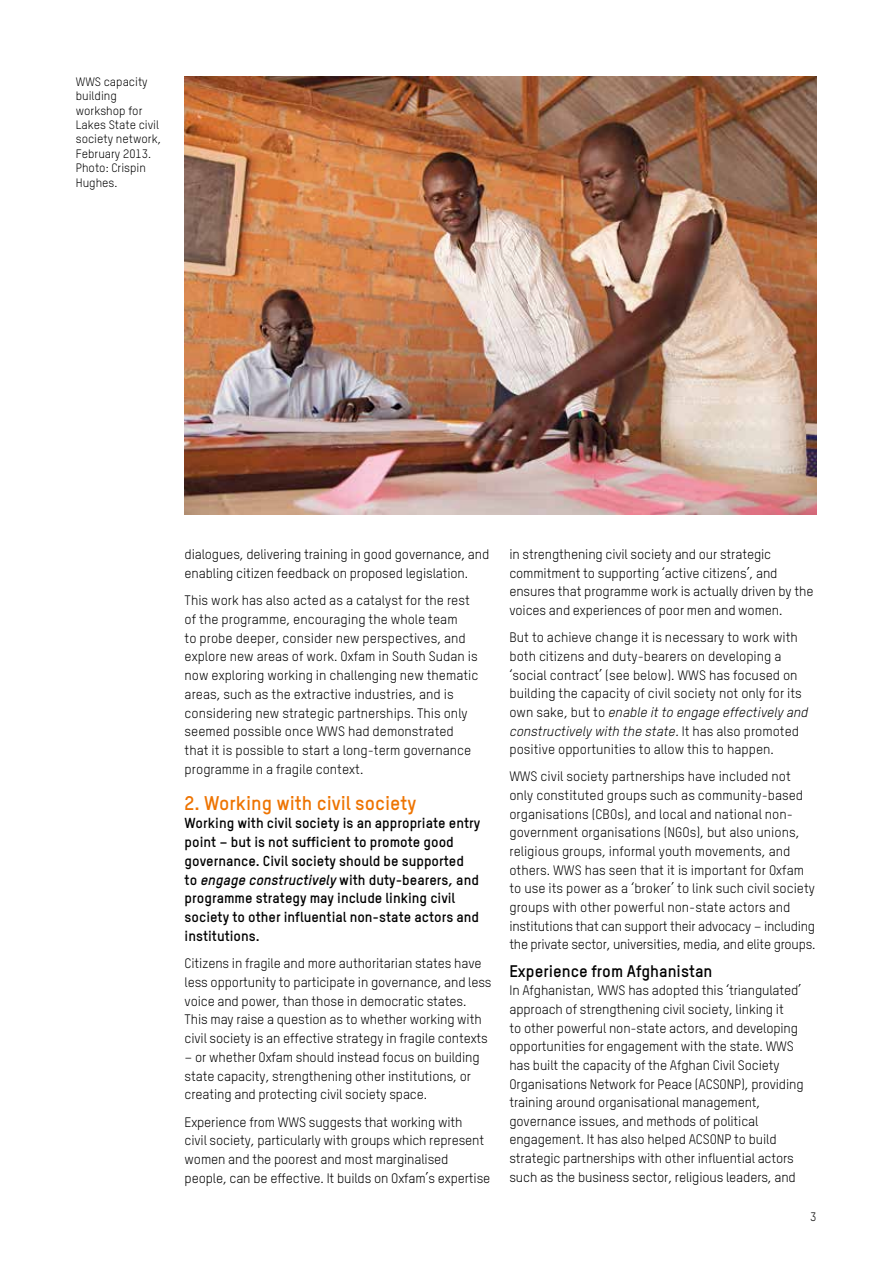
<style>
.page{position:relative;width:893px;height:1263px;background:#fff}
.page>*{position:absolute;margin:0;border:0;box-sizing:border-box;transform-origin:0 0}
.t1{font:700 19.5px "Oxfam TSTARPRO";color:#ee7402}
.t2{font:700 16.5px "Oxfam TSTARPRO";color:#000}
.t3{font:700 14.25px/18.8px "Oxfam TSTARPRO";color:#000}
.t4{font:13.5px/18.6px "Oxfam TSTARPRO";letter-spacing:-.01em;color:#000}
.t5{font:12px/14.4px "Oxfam TSTARPRO";color:#000}
.s1{font-style:italic}
</style>
<div class="page">
<img style="left:185px;top:77px;width:631px;height:437px">
<p class="t5" style="left:76px;top:74px;width:87px">WWS capacity building workshop for<br>Lakes State civil society network,<br>February 2013.<br>Photo: Crispin<br>Hughes.</p>
<p class="t4" style="left:185px;top:545px;width:306px">dialogues, delivering training in good governance, and enabling citizen feedback on proposed legislation.</p>
<p class="t4" style="left:185px;top:591px;width:295px">This work has also acted as a catalyst for the rest of the programme, encouraging the whole team<br>to probe deeper, consider new perspectives, and explore new areas of work. Oxfam in South Sudan is now exploring working in challenging new thematic areas, such as the extractive industries, and is considering new strategic partnerships. This only seemed possible once WWS had demonstrated that it is possible to start a long-term governance programme in a fragile context.</p>
<h1 class="t1" style="left:185px;top:790px;width:233px">2. Working with civil society</h1>
<p class="t3" style="left:185px;top:813px;width:297px">Working with civil society is an appropriate entry point – but is not sufficient to promote good governance. Civil society should be supported to <span class="s1">engage constructively</span> with duty-bearers, and programme strategy may include linking civil society to other influential non-state actors and institutions.</p>
<p class="t4" style="left:185px;top:954px;width:309px">Citizens in fragile and more authoritarian states have less opportunity to participate in governance, and less voice and power, than those in democratic states.<br>This may raise a question as to whether working with civil society is an effective strategy in fragile contexts</p>
<p class="t4" style="left:185px;top:1047px;width:296px">– or whether Oxfam should instead focus on building state capacity, strengthening other institutions, or creating and protecting civil society space.</p>
<p class="t4" style="left:185px;top:1112px;width:307px">Experience from WWS suggests that working with<br>civil society, particularly with groups which represent women and the poorest and most marginalised people, can be effective. It builds on Oxfam’s expertise</p>
<p class="t4" style="left:509px;top:545px;width:306px">in strengthening civil society and our strategic commitment to supporting ‘active citizens’, and ensures that programme work is actually driven by the voices and experiences of poor men and women.</p>
<p class="t4" style="left:509px;top:628px;width:300px">But to achieve change it is necessary to work with both citizens and duty-bearers on developing a ‘social contract’ (see below). WWS has focused on building the capacity of civil society not only for its own sake, but to <span class="s1">enable it to engage effectively and constructively with the state.</span> It has also promoted positive opportunities to allow this to happen.</p>
<p class="t4" style="left:509px;top:767px;width:308px">WWS civil society partnerships have included not only constituted groups such as community-based organisations (CBOs), and local and national non&shy;government organisations (NGOs), but also unions, religious groups, informal youth movements, and others. WWS has seen that it is important for Oxfam to use its power as a ‘broker’ to link such civil society groups with other powerful non-state actors and institutions that can support their advocacy – including the private sector, universities, media, and elite groups.</p>
<p class="t2" style="left:509px;top:960px;width:205px">Experience from Afghanistan</p>
<p class="t4" style="left:509px;top:981px;width:296px">In Afghanistan, WWS has adopted this ‘triangulated’ approach of strengthening civil society, linking it<br>to other powerful non-state actors, and developing opportunities for engagement with the state. WWS has built the capacity of the Afghan Civil Society Organisations Network for Peace (ACSONP), providing training around organisational management, governance issues, and methods of political engagement. It has also helped ACSONP to build strategic partnerships with other influential actors such as the business sector, religious leaders, and</p>
<p class="t5" style="left:810px;top:1210px;width:8px">3</p>
</div>
